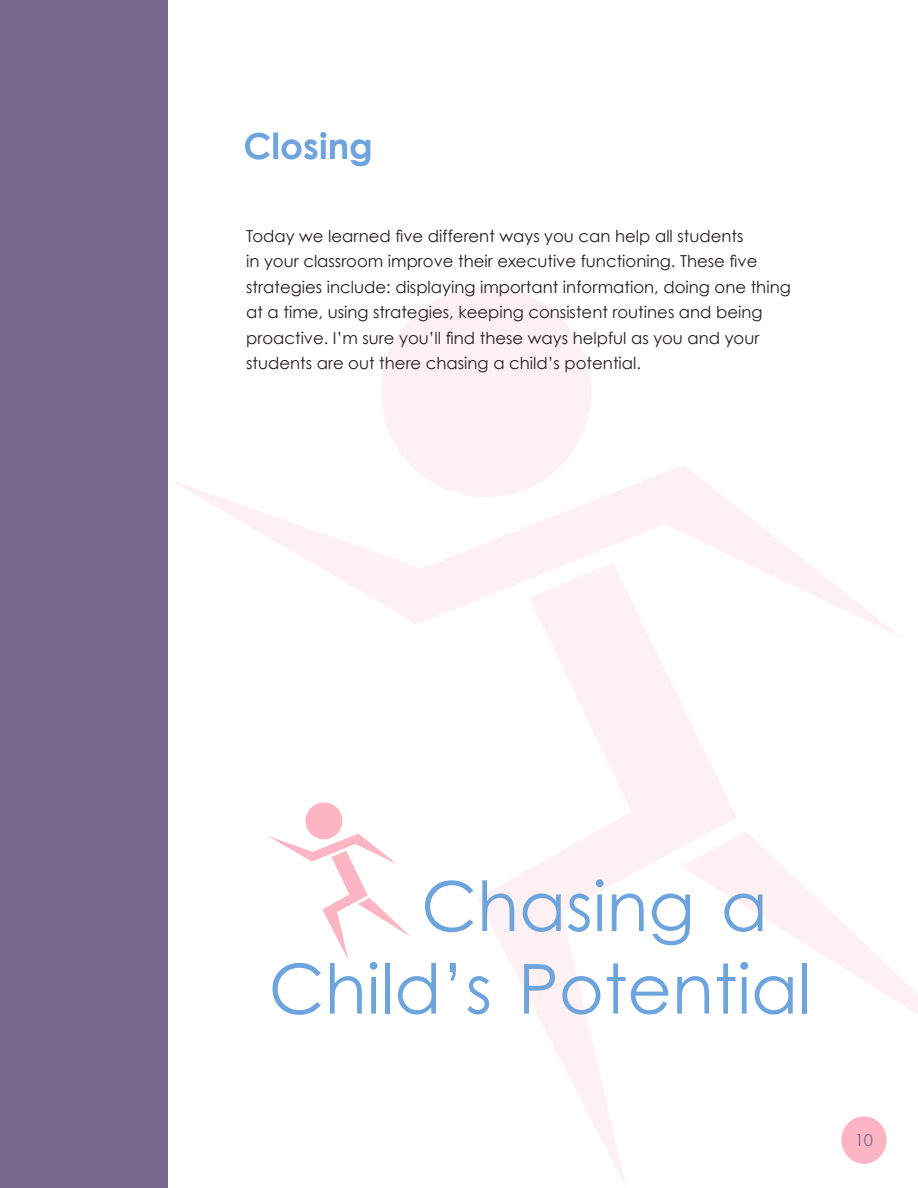
<style>
.page{position:relative;width:918px;height:1188px;background:#fff}
.page>*{position:absolute;margin:0;border:0;box-sizing:border-box;transform-origin:0 0}
.t1{font:68.85px/82.5px "Century Gothic";color:#6ea4dd}
.DrChase{font:700 36px "Century Gothic";color:#6ea4dd}
.DrChase-2{font:16.5px/25.5px "Century Gothic";color:#231f20}
.DrChase-3{font:16.5px "Century Gothic";color:#796990}
</style>
<div class="page">
<svg style="left:167px;top:465px;width:732px;height:173px"></svg>
<div style="left:381px;top:287px;width:210px;height:210px;background:#fef0f3;border-radius:50%"></div>
<svg style="left:477px;top:563px;width:260px;height:623px"></svg>
<svg style="left:681px;top:831px;width:237px;height:224px"></svg>
<div style="left:0;top:0;width:167px;height:1188px;background:#796990"></div>
<div style="left:841px;top:1116px;width:46px;height:48px;background:#fdb5c4;border-radius:50%"></div>
<div style="left:306px;top:802px;width:36px;height:37px;background:#fdb5c4;border-radius:50%"></div>
<svg style="left:269px;top:834px;width:141px;height:126px"></svg>
<p class="DrChase" style="left:243px;top:123px;width:131px">Closing</p>
<p class="DrChase-2" style="left:246px;top:223px;width:546px">Today we learned five different ways you can help all students<br>in your classroom improve their executive functioning. These five strategies include: displaying important information, doing one thing at a time, using strategies, keeping consistent routines and being proactive. I’m sure you’ll find these ways helpful as you and your students are out there chasing a child’s potential.</p>
<p class="t1" style="left:269px;top:864px;width:545px;text-indent:152px">Chasing a<br>Child’s Potential</p>
<p class="DrChase-3" style="left:855px;top:1130px;width:20px">10</p>
</div>
